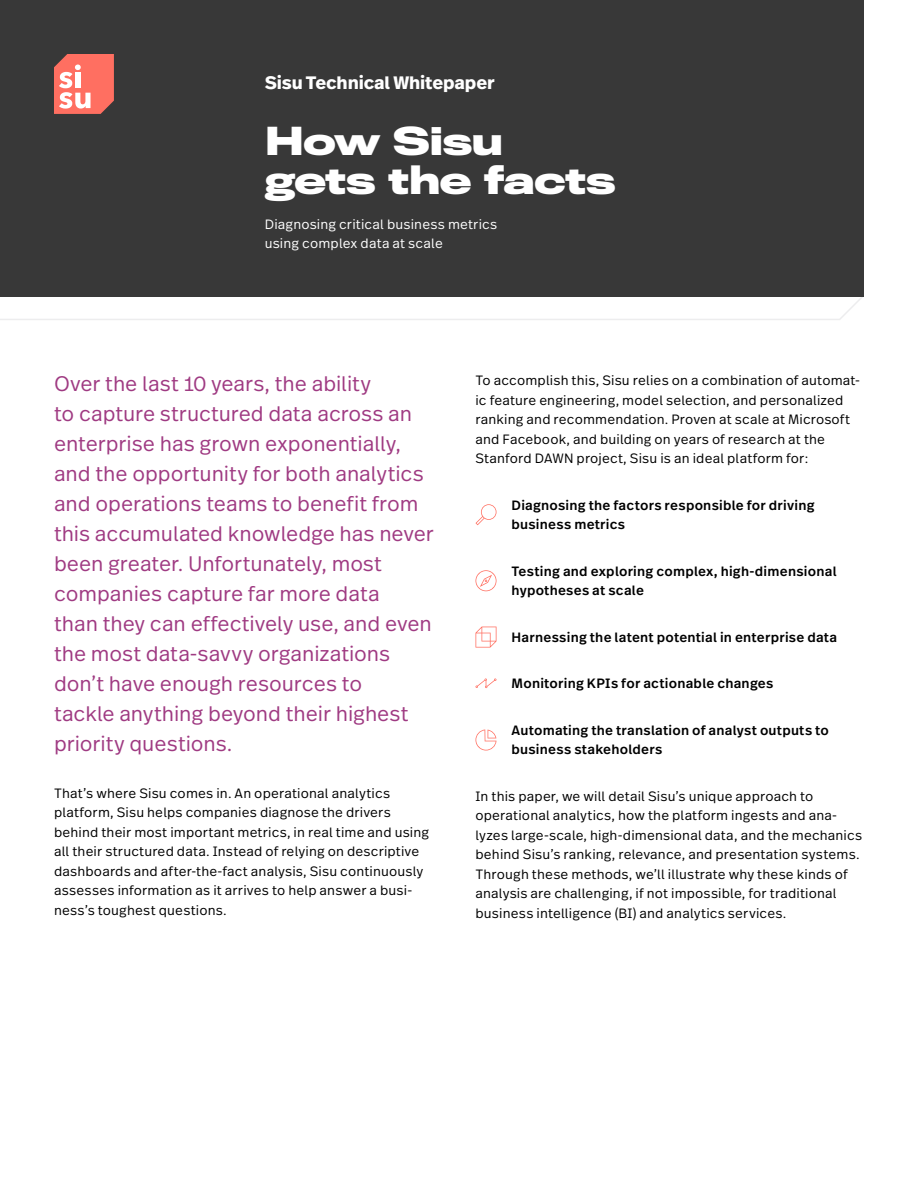
<style>
.page{position:relative;width:918px;height:1188px;background:#fff}
.page>*{position:absolute;margin:0;border:0;box-sizing:border-box;transform-origin:0 0}
.t1{font:700 36px/39px "Titling Gothic FB Wide";letter-spacing:-.03em;color:#fff}
.t2{font:300 21px/30px "Real Text Pro";letter-spacing:-.005em;color:#9f3a82}
.t3{font:700 18px "Real Text Pro";letter-spacing:-.01em;color:#fff}
.t4{font:300 13.5px/19.5px "Real Text Pro";letter-spacing:.01em;color:#000}
.t5{font:500 13.5px/19.5px "Real Text Pro";letter-spacing:.015em;color:#000}
.t6{font:300 13.5px/19.5px "Real Text Pro";letter-spacing:.01em;color:#fff}
</style>
<div class="page">
<svg style="left:0;top:296px;width:864px;height:24px"></svg>
<div style="left:0;top:0;width:864px;height:296px;background:#383838"></div>
<svg style="left:476px;top:504px;width:21px;height:21px"></svg>
<svg style="left:476px;top:570px;width:21px;height:21px"></svg>
<svg style="left:476px;top:627px;width:21px;height:21px"></svg>
<svg style="left:476px;top:678px;width:21px;height:10px"></svg>
<svg style="left:476px;top:730px;width:21px;height:21px"></svg>
<svg style="left:54px;top:54px;width:60px;height:60px;background:#f48277"></svg>
<h3 class="t3" style="left:265px;top:70px;width:231px">Sisu Technical Whitepaper</h3>
<h1 class="t1" style="left:265px;top:121px;width:353px">How Sisu gets the facts</h1>
<p class="t6" style="left:265px;top:214px;width:234px">Diagnosing critical business metrics using complex data at scale</p>
<p class="t2" style="left:54px;top:368px;width:382px">Over the last 10 years, the ability<br>to capture structured data across an enterprise has grown exponentially, and the opportunity for both analytics and operations teams to benefit from this accumulated knowledge has never been greater. Unfortunately, most companies capture far more data<br>than they can effectively use, and even the most data-savvy organizations don’t have enough resources to<br>tackle anything beyond their highest priority questions.</p>
<p class="t4" style="left:54px;top:783px;width:377px">That’s where Sisu comes in. An operational analytics platform, Sisu helps companies diagnose the drivers behind their most important metrics, in real time and using all their structured data. Instead of relying on descriptive dashboards and after-the-fact analysis, Sisu continuously assesses information as it arrives to help answer a busi&shy;ness’s toughest questions.</p>
<p class="t4" style="left:475px;top:370px;width:386px">To accomplish this, Sisu relies on a combination of automat&shy;ic feature engineering, model selection, and personalized ranking and recommendation. Proven at scale at Microsoft and Facebook, and building on years of research at the Stanford DAWN project, Sisu is an ideal platform for:</p>
<p class="t5" style="left:512px;top:495px;width:305px">Diagnosing the factors responsible for driving business metrics</p>
<p class="t5" style="left:512px;top:561px;width:327px">Testing and exploring complex, high-dimensional hypotheses at scale</p>
<p class="t5" style="left:512px;top:627px;width:327px">Harnessing the latent potential in enterprise data</p>
<p class="t5" style="left:512px;top:673px;width:263px">Monitoring KPIs for actionable changes</p>
<p class="t5" style="left:512px;top:720px;width:319px">Automating the translation of analyst outputs to business stakeholders</p>
<p class="t4" style="left:475px;top:786px;width:388px">In this paper, we will detail Sisu’s unique approach to operational analytics, how the platform ingests and ana&shy;lyzes large-scale, high-dimensional data, and the mechanics behind Sisu’s ranking, relevance, and presentation systems.<br>Through these methods, we’ll illustrate why these kinds of analysis are challenging, if not impossible, for traditional business intelligence (BI) and analytics services.</p>
</div>
